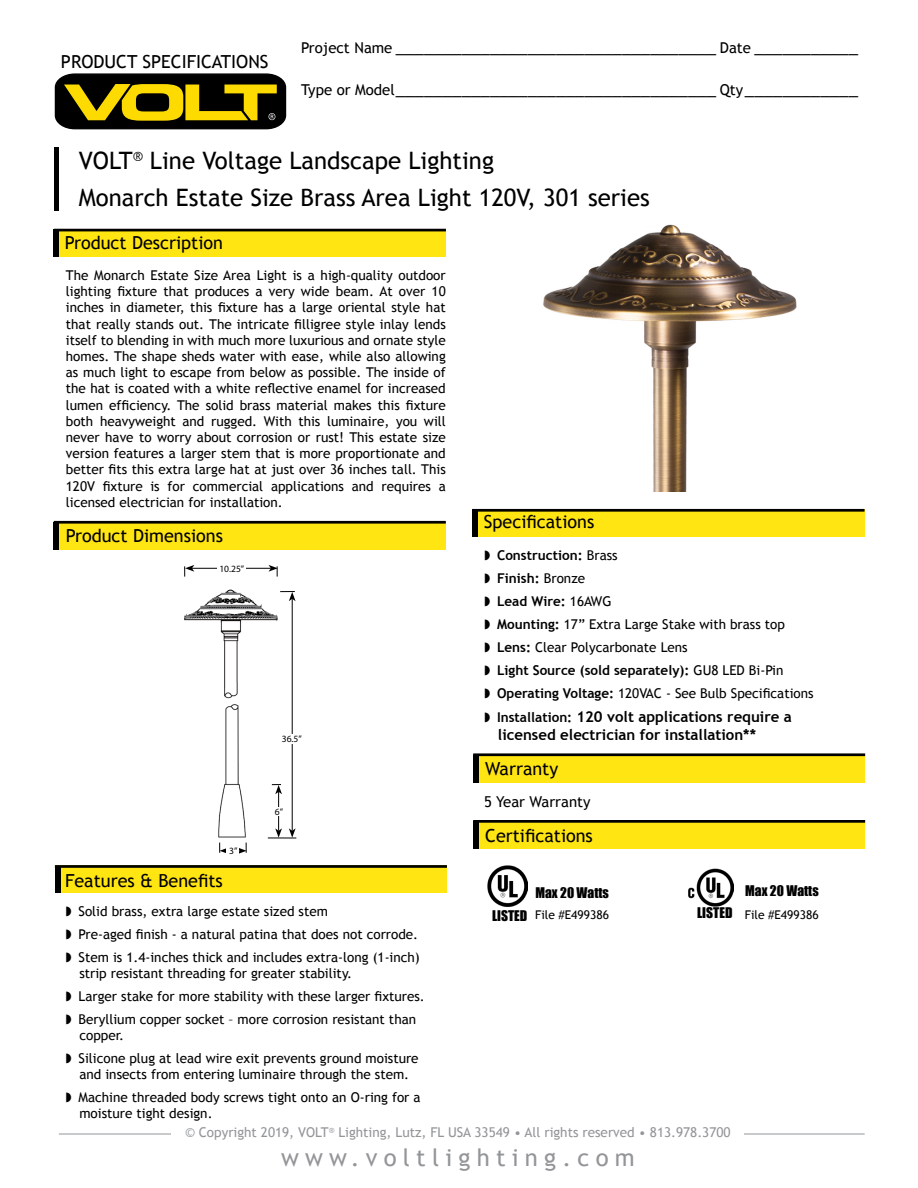
<style>
.page{position:relative;width:918px;height:1188px;background:#fff}
.page>*{position:absolute;margin:0;border:0;box-sizing:border-box;transform-origin:0 0}
.t1{font:24px/37.5px "Trebuchet MS";color:#000}
.t2{font:24px "Trebuchet MS";letter-spacing:.26em;color:#939598}
.t3{font:18px "Trebuchet MS";color:#000}
.t4{font:700 15px/18px "Trebuchet MS";color:#000}
.t5{font:15px "Trebuchet MS";color:#000}
.t6{font:13.5px/16.2px "Trebuchet MS";color:#000}
.t7{font:13.5px "Trebuchet MS";color:#939598}
.t8{font:13.5px "Impact";color:#000}
.t9{font:12px "Trebuchet MS";color:#000}
.t10{font:9.6px "Myriad Pro";color:#000}
.s1{font-size:15px}
.s2{font-weight:700}
.s3{font-size:13.5px}
.s4{font-family:"Impact";font-size:13.5px}
</style>
<div class="page">
<svg style="left:55px;top:73px;width:231px;height:56px"></svg>
<hr style="left:59px;top:1134px;width:806px;height:1px;background:#939598">
<div style="left:172px;top:1111px;width:572px;height:70px;background:#fff"></div>
<img style="left:543px;top:224px;width:254px;height:267px">
<div style="left:59px;top:229px;width:387px;height:27px;background:#ffe512"></div>
<div style="left:54px;top:229px;width:5px;height:27px;background:#000"></div>
<div style="left:60px;top:865px;width:387px;height:28px;background:#ffe512"></div>
<div style="left:55px;top:865px;width:5px;height:28px;background:#000"></div>
<div style="left:54px;top:147px;width:5px;height:64px;background:#000"></div>
<div style="left:54px;top:229px;width:392px;height:2px;border:2px solid #000"></div>
<div style="left:55px;top:865px;width:392px;height:3px;border:2px solid #000"></div>
<div style="left:59px;top:522px;width:387px;height:28px;background:#ffe512"></div>
<div style="left:54px;top:522px;width:5px;height:28px;background:#000"></div>
<div style="left:54px;top:521px;width:392px;height:3px;border:2px solid #000"></div>
<div style="left:478px;top:509px;width:387px;height:28px;background:#ffe512"></div>
<div style="left:473px;top:509px;width:5px;height:28px;background:#000"></div>
<div style="left:472px;top:509px;width:393px;height:3px;border:2px solid #000"></div>
<div style="left:478px;top:755px;width:387px;height:27px;background:#ffe512"></div>
<div style="left:473px;top:755px;width:5px;height:27px;background:#000"></div>
<div style="left:473px;top:753px;width:392px;height:3px;border:2px solid #000"></div>
<div style="left:478px;top:821px;width:387px;height:28px;background:#ffe512"></div>
<div style="left:473px;top:821px;width:5px;height:28px;background:#000"></div>
<img style="left:488px;top:866px;width:40px;height:41px">
<div style="left:473px;top:820px;width:392px;height:3px;border:2px solid #000"></div>
<img style="left:688px;top:868px;width:45px;height:39px">
<img style="left:184px;top:589px;width:94px;height:254px">
<svg style="left:226px;top:590px;width:9px;height:3px"></svg>
<hr style="left:292px;top:599px;width:1px;height:232px;background:#000">
<hr style="left:278px;top:792px;width:1px;height:39px;background:#000">
<div style="left:274px;top:807px;width:10px;height:8px;background:#fff"></div>
<svg style="left:272px;top:784px;width:10px;height:10px"></svg>
<svg style="left:268px;top:828px;width:28px;height:11px"></svg>
<svg style="left:219px;top:843px;width:28px;height:11px"></svg>
<hr style="left:192px;top:568px;width:79px;height:1px;background:#000">
<svg style="left:184px;top:565px;width:10px;height:12px"></svg>
<div style="left:217px;top:564px;width:29px;height:9px;background:#fff"></div>
<svg style="left:280px;top:591px;width:16px;height:10px"></svg>
<svg style="left:269px;top:565px;width:9px;height:12px"></svg>
<div style="left:280px;top:734px;width:23px;height:10px;background:#fff"></div>
<h2 class="t3" style="left:61px;top:51px;width:209px">PRODUCT SPECIFICATIONS</h2>
<h2 class="t3" style="left:301px;top:36px;width:558px"><span class="s1">Project Name</span> __________________________________ <span class="s1">Date</span> ___________</h2>
<h2 class="t3" style="left:301px;top:78px;width:558px"><span class="s1">Type or Model</span>__________________________________ <span class="s1">Qty</span>____________</h2>
<h1 class="t1" style="left:79px;top:142px;width:573px">VOLT<sup>®</sup> Line Voltage Landscape Lighting<br>Monarch Estate Size Brass Area Light 120V, 301 series</h1>
<h2 class="t3" style="left:65px;top:232px;width:160px">Product Description</h2>
<p class="t6" style="left:66px;top:267px;width:381px;text-align:justify">The Monarch Estate Size Area Light is a high-quality outdoor lighting fixture that produces a very wide beam. At over 10 inches in diameter, this fixture has a large oriental style hat that really stands out. The intricate filligree style inlay lends itself to blending in with much more luxurious and ornate style homes. The shape sheds water with ease, while also allowing as much light to escape from below as possible. The inside of the hat is coated with a white reflective enamel for increased lumen efficiency. The solid brass material makes this fixture both heavyweight and rugged. With this luminaire, you will never have to worry about corrosion or rust! This estate size version features a larger stem that is more proportionate and better fits this extra large hat at just over 36 inches tall. This 120V fixture is for commercial applications and requires a licensed electrician for installation.</p>
<h2 class="t3" style="left:66px;top:525px;width:159px">Product Dimensions</h2>
<p class="t10" style="left:219px;top:562px;width:27px">10.25”</p>
<p class="t10" style="left:229px;top:845px;width:10px">3”</p>
<h2 class="t3" style="left:65px;top:870px;width:159px">Features &amp; Benefits</h2>
<p class="t10" style="left:282px;top:733px;width:22px">36.5”</p>
<p class="t10" style="left:275px;top:805px;width:10px">6”</p>
<p class="t6" style="left:66px;top:900px;width:355px;line-height:23px">◗ Solid brass, extra large estate sized stem<br>◗ Pre-aged finish - a natural patina that does not corrode. ◗ Stem is 1.4-inches thick and includes extra-long (1-inch)</p>
<p class="t6" style="left:66px;top:962px;width:361px;line-height:23px;text-indent:14px">strip resistant threading for greater stability.<br>◗ Larger stake for more stability with these larger fixtures. ◗ Beryllium copper socket – more corrosion resistant than</p>
<p class="t6" style="left:66px;top:1024px;width:354px;line-height:23px;text-indent:13px">copper.<br>◗ Silicone plug at lead wire exit prevents ground moisture</p>
<p class="t6" style="left:66px;top:1063px;width:356px;line-height:23px;text-align:center">and insects from entering luminaire through the stem.<br>◗ Machine threaded body screws tight onto an O-ring for a</p>
<p class="t6" style="left:79px;top:1106px;width:135px">moisture tight design.</p>
<h2 class="t3" style="left:484px;top:511px;width:112px">Specifications</h2>
<p class="t6" style="left:484px;top:544px;width:331px;line-height:23px">◗ <span class="s2">Construction:</span> Brass<br>◗ <span class="s2">Finish:</span> Bronze<br>◗ <span class="s2">Lead Wire:</span> 16AWG<br>◗ <span class="s2">Mounting:</span> 17” Extra Large Stake with brass top<br>◗ <span class="s2">Lens:</span> Clear Polycarbonate Lens<br>◗ <span class="s2">Light Source (sold separately):</span> GU8 LED Bi-Pin<br>◗ <span class="s2">Operating Voltage:</span> 120VAC - See Bulb Specifications</p>
<p class="t4" style="left:498px;top:708px;width:296px;text-indent:-13px">◗ <span class="s3">Installation:</span> 120 volt applications require a licensed electrician for installation**</p>
<h2 class="t3" style="left:485px;top:758px;width:75px">Warranty</h2>
<p class="t5" style="left:484px;top:793px;width:108px">5 Year Warranty</p>
<h2 class="t3" style="left:485px;top:825px;width:109px">Certifications</h2>
<p class="t8" style="left:492px;top:905px;width:37px">LISTED</p>
<p class="t8" style="left:536px;top:882px;width:75px">Max 20 Watts</p>
<p class="t8" style="left:745px;top:881px;width:75px">Max 20 Watts</p>
<p class="t9" style="left:535px;top:908px;width:75px">File #E499386</p>
<p class="t9" style="left:697px;top:908px;width:123px"><span class="s4">LISTED</span> File #E499386</p>
<p class="t7" style="left:185px;top:1124px;width:547px">© Copyright 2019, VOLT<sup>®</sup> Lighting, Lutz, FL USA 33549 • All rights reserved • 813.978.3700</p>
<h1 class="t2" style="left:281px;top:1143px;width:355px">www.voltlighting.com</h1>
</div>
